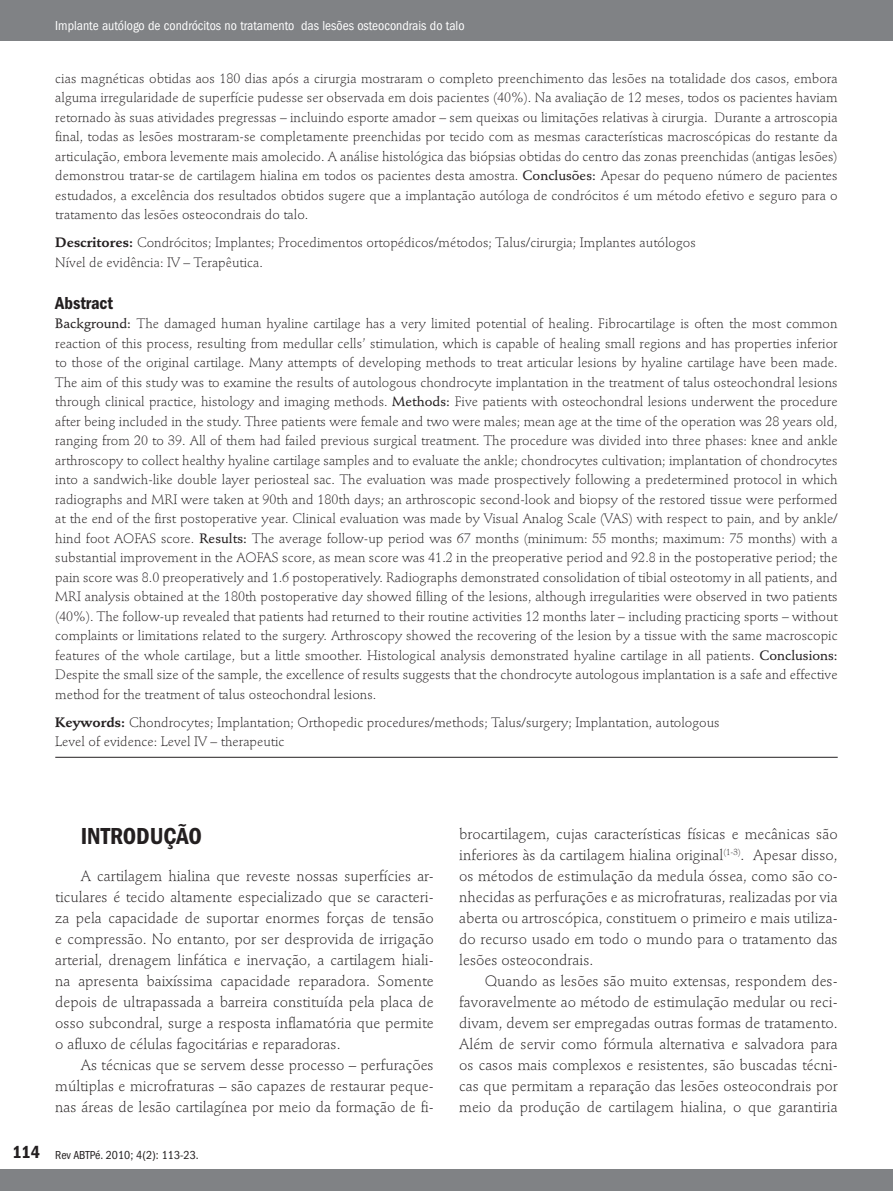
<style>
.page{position:relative;width:893px;height:1191px;background:#fff}
.page>*{position:absolute;margin:0;border:0;box-sizing:border-box;transform-origin:0 0}
._05_1_Sub1{font:24px "ITC Franklin Gothic Std Dm Cd";color:#231f20}
._03_3_Título_abstrac{font:18px "ITC Franklin Gothic Std Dm Cd";color:#231f20}
._05_0_Texto_txt{font:300 15px/21px "Stempel Schneidler Std";color:#231f20;text-align:justify}
._03_4_Abstact{font:300 13.5px/19.5px "Stempel Schneidler Std";color:#231f20;text-align:justify}
._03_1_Resumo{font:300 13.5px/19.5px "Stempel Schneidler Std";color:#231f20;text-align:justify}
._03_5_Keywords{font:300 13.5px "Stempel Schneidler Std";color:#231f20}
._03_2_Descritores{font:300 13.5px "Stempel Schneidler Std";color:#231f20}
._08_0_Cabeçalho_-_tí{font:condensed 13.5px "ITC Franklin Gothic Std";color:#fff}
._08_2_Rodapé{font:condensed 12px "ITC Franklin Gothic Std";color:#231f20}
.s1{font-weight:500}
.s2{font-weight:700}
</style>
<div class="page">
<div style="left:0;top:0;width:893px;height:40px;background:#808285"></div>
<div style="left:0;top:1169px;width:893px;height:22px;background:#808285"></div>
<hr style="left:55px;top:757px;width:783px;height:1px;background:#231f20">
<p class="_08_0_Cabeçalho_-_tí" style="left:55px;top:18px;width:411px">Implante autólogo de condrócitos no tratamento das lesões osteocondrais do talo</p>
<p class="_03_1_Resumo" style="left:55px;top:68px;width:784px">cias magnéticas obtidas aos 180 dias após a cirurgia mostraram o completo preenchimento das lesões na totalidade dos casos, embora alguma irregularidade de superfície pudesse ser observada em dois pacientes (40%). Na avaliação de 12 meses, todos os pacientes haviam retornado às suas atividades pregressas – incluindo esporte amador – sem queixas ou limitações relativas à cirurgia. Durante a artroscopia final, todas as lesões mostraram-se completamente preenchidas por tecido com as mesmas características macroscópicas do restante da articulação, embora levemente mais amolecido. A análise histológica das biópsias obtidas do centro das zonas preenchidas (antigas lesões) demonstrou tratar-se de cartilagem hialina em todos os pacientes desta amostra. <span class="s1">Conclusões:</span> Apesar do pequeno número de pacientes estudados, a excelência dos resultados obtidos sugere que a implantação autóloga de condrócitos é um método efetivo e seguro para o tratamento das lesões osteocondrais do talo.</p>
<p class="_03_2_Descritores" style="left:55px;top:235px;width:642px"><span class="s2">Descritores:</span> Condrócitos; Implantes; Procedimentos ortopédicos/métodos; Talus/cirurgia; Implantes autólogos</p>
<p class="_03_1_Resumo" style="left:55px;top:252px;width:209px">Nível de evidência: IV – Terapêutica.</p>
<p class="_03_3_Título_abstrac" style="left:55px;top:292px;width:59px">Abstract</p>
<p class="_03_4_Abstact" style="left:55px;top:314px;width:784px"><span class="s1">Background:</span> The damaged human hyaline cartilage has a very limited potential of healing. Fibrocartilage is often the most common reaction of this process, resulting from medullar cells’ stimulation, which is capable of healing small regions and has properties inferior to those of the original cartilage. Many attempts of developing methods to treat articular lesions by hyaline cartilage have been made.<br>The aim of this study was to examine the results of autologous chondrocyte implantation in the treatment of talus osteochondral lesions through clinical practice, histology and imaging methods. <span class="s1">Methods:</span> Five patients with osteochondral lesions underwent the procedure after being included in the study. Three patients were female and two were males; mean age at the time of the operation was 28 years old, ranging from 20 to 39. All of them had failed previous surgical treatment. The procedure was divided into three phases: knee and ankle arthroscopy to collect healthy hyaline cartilage samples and to evaluate the ankle; chondrocytes cultivation; implantation of chondrocytes into a sandwich-like double layer periosteal sac. The evaluation was made prospectively following a predetermined protocol in which radiographs and MRI were taken at 90th and 180th days; an arthroscopic second-look and biopsy of the restored tissue were performed at the end of the first postoperative year. Clinical evaluation was made by Visual Analog Scale (VAS) with respect to pain, and by ankle/ hind foot AOFAS score. <span class="s1">Results:</span> The average follow-up period was 67 months (minimum: 55 months; maximum: 75 months) with a substantial improvement in the AOFAS score, as mean score was 41.2 in the preoperative period and 92.8 in the postoperative period; the pain score was 8.0 preoperatively and 1.6 postoperatively. Radiographs demonstrated consolidation of tibial osteotomy in all patients, and MRI analysis obtained at the 180th postoperative day showed filling of the lesions, although irregularities were observed in two patients (40%). The follow-up revealed that patients had returned to their routine activities 12 months later – including practicing sports – without complaints or limitations related to the surgery. Arthroscopy showed the recovering of the lesion by a tissue with the same macroscopic features of the whole cartilage, but a little smoother. Histological analysis demonstrated hyaline cartilage in all patients. <span class="s1">Conclusions:<br></span>Despite the small size of the sample, the excellence of results suggests that the chondrocyte autologous implantation is a safe and effective method for the treatment of talus osteochondral lesions.</p>
<p class="_03_5_Keywords" style="left:55px;top:714px;width:666px"><span class="s2">Keywords:</span> Chondrocytes; Implantation; Orthopedic procedures/methods; Talus/surgery; Implantation, autologous</p>
<p class="_03_4_Abstact" style="left:55px;top:732px;width:231px">Level of evidence: Level IV – therapeutic</p>
<p class="_05_1_Sub1" style="left:81px;top:822px;width:123px">INTRODUÇÃO</p>
<p class="_05_0_Texto_txt" style="left:55px;top:865px;width:380px;text-indent:26px">A cartilagem hialina que reveste nossas superfícies ar&shy;ticulares é tecido altamente especializado que se caracteri&shy;za pela capacidade de suportar enormes forças de tensão e compressão. No entanto, por ser desprovida de irrigação arterial, drenagem linfática e inervação, a cartilagem hiali&shy;na apresenta baixíssima capacidade reparadora. Somente depois de ultrapassada a barreira constituída pela placa de osso subcondral, surge a resposta inflamatória que permite o afluxo de células fagocitárias e reparadoras.</p>
<p class="_05_0_Texto_txt" style="left:55px;top:1054px;width:380px;text-indent:26px">As técnicas que se servem desse processo – perfurações múltiplas e microfraturas – são capazes de restaurar peque&shy;nas áreas de lesão cartilagínea por meio da formação de fi-</p>
<p class="_03_3_Título_abstrac" style="left:12px;top:1142px;width:29px">114</p>
<p class="_08_2_Rodapé" style="left:55px;top:1148px;width:145px">Rev ABTPé. 2010; 4(2): 113-23.</p>
<p class="_05_0_Texto_txt" style="left:459px;top:823px;width:380px">brocartilagem, cujas características físicas e mecânicas são inferiores às da cartilagem hialina original<sup>(1-3)</sup>. Apesar disso, os métodos de estimulação da medula óssea, como são co&shy;nhecidas as perfurações e as microfraturas, realizadas por via aberta ou artroscópica, constituem o primeiro e mais utiliza&shy;do recurso usado em todo o mundo para o tratamento das lesões osteocondrais.</p>
<p class="_05_0_Texto_txt" style="left:459px;top:970px;width:380px;text-indent:26px">Quando as lesões são muito extensas, respondem des&shy;favoravelmente ao método de estimulação medular ou reci&shy;divam, devem ser empregadas outras formas de tratamento.<br>Além de servir como fórmula alternativa e salvadora para os casos mais complexos e resistentes, são buscadas técni&shy;cas que permitam a reparação das lesões osteocondrais por meio da produção de cartilagem hialina, o que garantiria</p>
</div>
